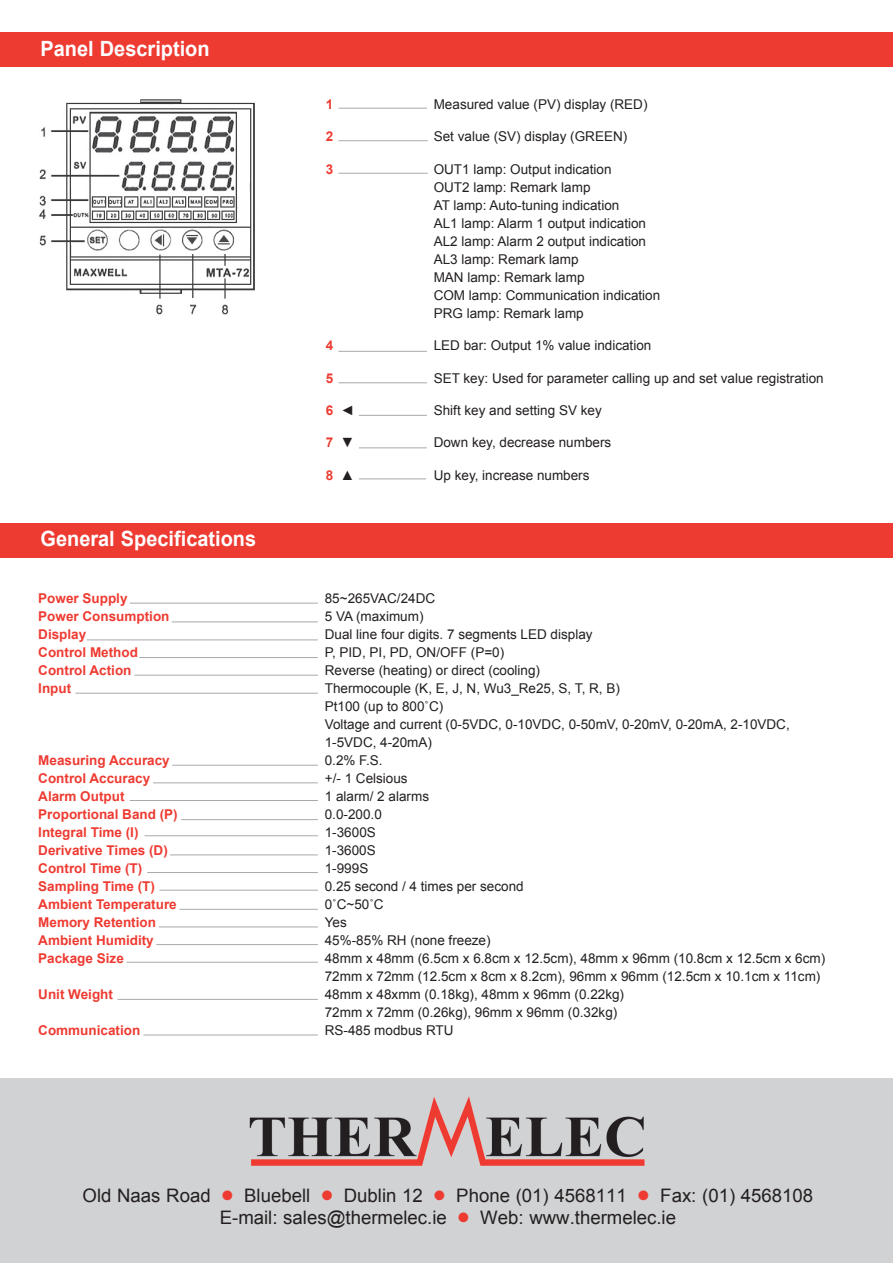
<style>
.page{position:relative;width:893px;height:1263px;background:#fff}
.page>*{position:absolute;margin:0;border:0;box-sizing:border-box;transform-origin:0 0}
.t1{font:700 21px "Arial";color:#fff;scale:.95 1}
.t2{font:18.6px/22.4px "Arial";color:#231f20;text-align:center}
.t3{font:13.5px/18px "Arial";color:#231f20}
.t4{font:700 13.5px "Arial";color:#ee3b32}
.s1{font-weight:400;color:#231f20}
.s2{color:#ee3b32}
</style>
<div class="page">
<div style="left:0;top:1078px;width:893px;height:185px;background:#d1d2d4"></div>
<img style="left:249px;top:1096px;width:396px;height:70px">
<div style="left:0;top:33px;width:893px;height:34px;background:#ee3b32"></div>
<img style="left:39px;top:99px;width:216px;height:216px">
<div style="left:0;top:523px;width:893px;height:34px;background:#ee3b32"></div>
<hr style="left:130px;top:603px;width:188px;height:1px;background:#a8a9ad">
<hr style="left:87px;top:639px;width:231px;height:1px;background:#a8a9ad">
<hr style="left:139px;top:657px;width:179px;height:1px;background:#a8a9ad">
<hr style="left:134px;top:675px;width:184px;height:1px;background:#a8a9ad">
<hr style="left:172px;top:765px;width:146px;height:1px;background:#a8a9ad">
<hr style="left:170px;top:854px;width:148px;height:1px;background:#a8a9ad">
<hr style="left:147px;top:872px;width:171px;height:1px;background:#a8a9ad">
<hr style="left:159px;top:890px;width:159px;height:1px;background:#a8a9ad">
<hr style="left:156px;top:944px;width:162px;height:1px;background:#a8a9ad">
<hr style="left:126px;top:962px;width:192px;height:1px;background:#a8a9ad">
<hr style="left:172px;top:621px;width:146px;height:1px;background:#a8a9ad">
<hr style="left:75px;top:693px;width:243px;height:1px;background:#a8a9ad">
<hr style="left:153px;top:782px;width:165px;height:1px;background:#a8a9ad">
<hr style="left:130px;top:800px;width:188px;height:1px;background:#a8a9ad">
<hr style="left:181px;top:819px;width:137px;height:1px;background:#a8a9ad">
<hr style="left:145px;top:835px;width:173px;height:1px;background:#a8a9ad">
<hr style="left:180px;top:909px;width:138px;height:1px;background:#a8a9ad">
<hr style="left:159px;top:926px;width:159px;height:1px;background:#a8a9ad">
<hr style="left:117px;top:999px;width:201px;height:1px;background:#a8a9ad">
<hr style="left:144px;top:1034px;width:174px;height:1px;background:#a8a9ad">
<hr style="left:338px;top:108px;width:89px;height:1px;background:#a8a9ad">
<hr style="left:338px;top:140px;width:90px;height:1px;background:#a8a9ad">
<hr style="left:338px;top:173px;width:90px;height:1px;background:#a8a9ad">
<hr style="left:338px;top:351px;width:89px;height:1px;background:#a8a9ad">
<hr style="left:338px;top:382px;width:89px;height:1px;background:#a8a9ad">
<hr style="left:359px;top:415px;width:68px;height:1px;background:#a8a9ad">
<hr style="left:359px;top:447px;width:68px;height:1px;background:#a8a9ad">
<hr style="left:359px;top:478px;width:67px;height:1px;background:#a8a9ad">
<h1 class="t1" style="left:41px;top:34px;width:179px">Panel Description</h1>
<h1 class="t1" style="left:41px;top:525px;width:229px">General Specifications</h1>
<p class="t4" style="left:326px;top:95px;width:9px">1</p>
<p class="t3" style="left:434px;top:95px;width:215px">Measured value (PV) display (RED)</p>
<p class="t4" style="left:326px;top:128px;width:9px">2</p>
<p class="t3" style="left:434px;top:128px;width:195px">Set value (SV) display (GREEN)</p>
<p class="t4" style="left:326px;top:160px;width:9px">3</p>
<p class="t3" style="left:434px;top:160px;width:228px">OUT1 lamp: Output indication<br>OUT2 lamp: Remark lamp<br>AT lamp: Auto-tuning indication<br>AL1 lamp: Alarm 1 output indication<br>AL2 lamp: Alarm 2 output indication<br>AL3 lamp: Remark lamp<br>MAN lamp: Remark lamp<br>COM lamp: Communication indication<br>PRG lamp: Remark lamp</p>
<p class="t4" style="left:326px;top:336px;width:9px">4</p>
<p class="t3" style="left:434px;top:336px;width:219px">LED bar: Output 1% value indication</p>
<p class="t4" style="left:326px;top:369px;width:9px">5</p>
<p class="t3" style="left:434px;top:369px;width:391px">SET key: Used for parameter calling up and set value registration</p>
<p class="t4" style="left:326px;top:401px;width:30px">6 <span class="s1">◄</span></p>
<p class="t3" style="left:434px;top:401px;width:170px">Shift key and setting SV key</p>
<p class="t4" style="left:326px;top:434px;width:30px">7 <span class="s1">▼</span></p>
<p class="t3" style="left:434px;top:434px;width:179px">Down key, decrease numbers</p>
<p class="t4" style="left:326px;top:466px;width:30px">8 <span class="s1">▲</span></p>
<p class="t3" style="left:434px;top:466px;width:157px">Up key, increase numbers</p>
<p class="t4" style="left:38px;top:589px;width:91px">Power Supply</p>
<p class="t3" style="left:325px;top:589px;width:112px">85~265VAC/24DC</p>
<p class="t4" style="left:38px;top:607px;width:133px">Power Consumption</p>
<p class="t3" style="left:325px;top:607px;width:100px">5 VA (maximum)</p>
<p class="t4" style="left:38px;top:625px;width:50px">Display</p>
<p class="t3" style="left:325px;top:625px;width:269px">Dual line four digits. 7 segments LED display</p>
<p class="t4" style="left:38px;top:643px;width:101px">Control Method</p>
<p class="t3" style="left:325px;top:643px;width:181px">P, PID, PI, PD, ON/OFF (P=0)</p>
<p class="t4" style="left:38px;top:661px;width:95px">Control Action</p>
<p class="t3" style="left:325px;top:661px;width:217px">Reverse (heating) or direct (cooling)</p>
<p class="t4" style="left:38px;top:679px;width:34px">Input</p>
<p class="t3" style="left:325px;top:679px;width:466px">Thermocouple (K, E, J, N, Wu3_Re25, S, T, R, B)<br>Pt100 (up to 800˚C)<br>Voltage and current (0-5VDC, 0-10VDC, 0-50mV, 0-20mV, 0-20mA, 2-10VDC, 1-5VDC, 4-20mA)</p>
<p class="t4" style="left:38px;top:751px;width:133px">Measuring Accuracy</p>
<p class="t3" style="left:325px;top:751px;width:59px">0.2% F.S.</p>
<p class="t4" style="left:38px;top:769px;width:114px">Control Accuracy</p>
<p class="t3" style="left:325px;top:769px;width:84px">+/- 1 Celsious</p>
<p class="t4" style="left:38px;top:787px;width:88px">Alarm Output</p>
<p class="t3" style="left:325px;top:787px;width:106px">1 alarm/ 2 alarms</p>
<p class="t4" style="left:38px;top:805px;width:141px">Proportional Band (P)</p>
<p class="t3" style="left:325px;top:805px;width:59px">0.0-200.0</p>
<p class="t4" style="left:38px;top:823px;width:102px">Integral Time (I)</p>
<p class="t3" style="left:325px;top:823px;width:53px">1-3600S</p>
<p class="t4" style="left:38px;top:841px;width:131px">Derivative Times (D)</p>
<p class="t3" style="left:325px;top:841px;width:53px">1-3600S</p>
<p class="t4" style="left:38px;top:859px;width:105px">Control Time (T)</p>
<p class="t3" style="left:325px;top:859px;width:45px">1-999S</p>
<p class="t4" style="left:38px;top:877px;width:118px">Sampling Time (T)</p>
<p class="t3" style="left:325px;top:877px;width:200px">0.25 second / 4 times per second</p>
<p class="t4" style="left:38px;top:895px;width:140px">Ambient Temperature</p>
<p class="t3" style="left:325px;top:895px;width:60px">0˚C~50˚C</p>
<p class="t4" style="left:38px;top:913px;width:119px">Memory Retention</p>
<p class="t3" style="left:325px;top:913px;width:24px">Yes</p>
<p class="t4" style="left:38px;top:931px;width:117px">Ambient Humidity</p>
<p class="t3" style="left:325px;top:931px;width:167px">45%-85% RH (none freeze)</p>
<p class="t4" style="left:38px;top:949px;width:87px">Package Size</p>
<p class="t3" style="left:325px;top:949px;width:502px">48mm x 48mm (6.5cm x 6.8cm x 12.5cm), 48mm x 96mm (10.8cm x 12.5cm x 6cm)<br>72mm x 72mm (12.5cm x 8cm x 8.2cm), 96mm x 96mm (12.5cm x 10.1cm x 11cm)</p>
<p class="t4" style="left:38px;top:985px;width:76px">Unit Weight</p>
<p class="t3" style="left:325px;top:985px;width:301px">48mm x 48xmm (0.18kg), 48mm x 96mm (0.22kg)<br>72mm x 72mm (0.26kg), 96mm x 96mm (0.32kg)</p>
<p class="t4" style="left:38px;top:1021px;width:104px">Communication</p>
<p class="t3" style="left:325px;top:1021px;width:130px">RS-485 modbus RTU</p>
<h2 class="t2" style="left:83px;top:1184px;width:732px">Old Naas Road <span class="s2">●</span> Bluebell <span class="s2">●</span> Dublin 12 <span class="s2">●</span> Phone (01) 4568111 <span class="s2">●</span> Fax: (01) 4568108<br>E-mail: sales@thermelec.ie <span class="s2">●</span> Web: www.thermelec.ie</h2>
</div>
